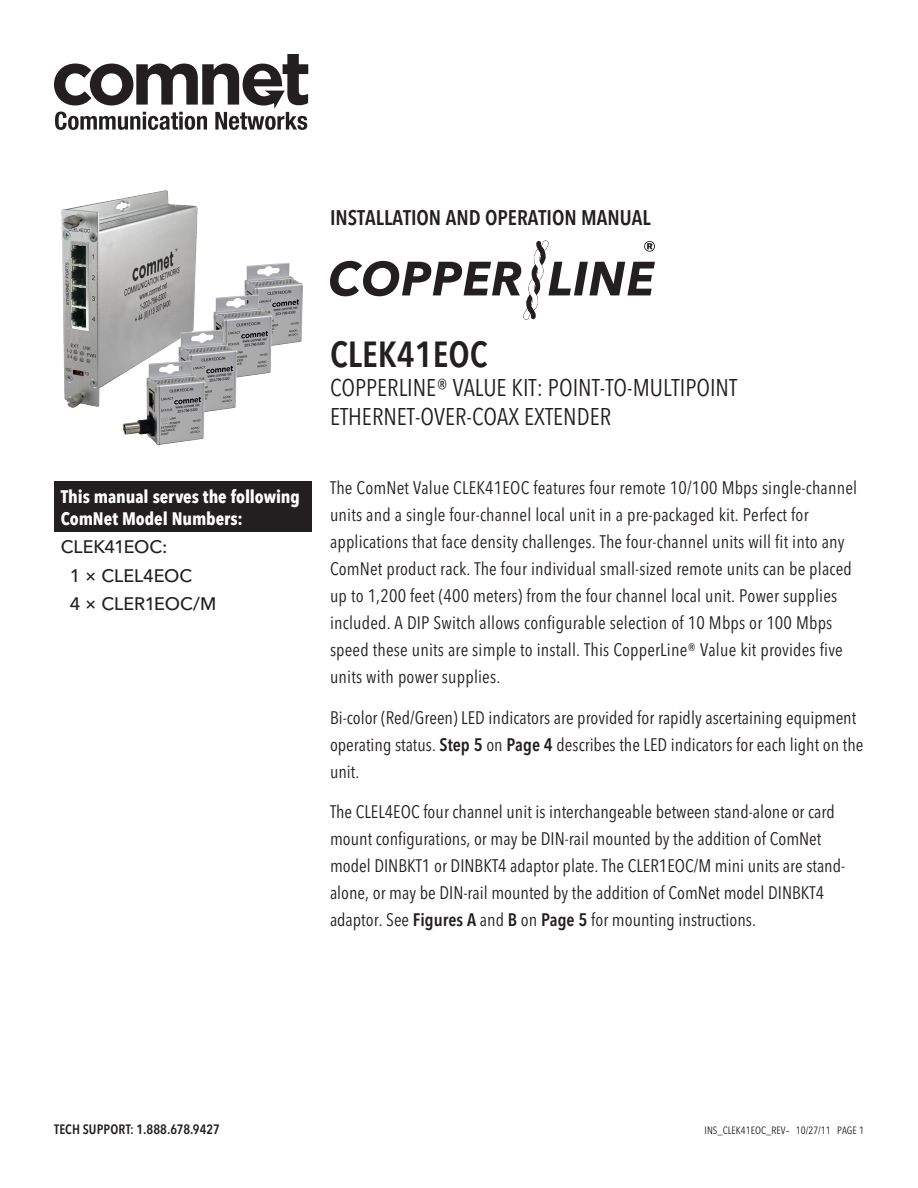
<style>
.page{position:relative;width:918px;height:1188px;background:#fff}
.page>*{position:absolute;margin:0;border:0;box-sizing:border-box;transform-origin:0 0}
.t1{font:600 condensed 36px "Avenir Next LT Pro";color:#231f20}
.t2{font:condensed 24px/28.8px "Avenir Next LT Pro";color:#231f20}
.t3{font:600 condensed 21px "Avenir Next LT Pro";color:#231f20}
.t4{font:condensed 18px/27px "Avenir Next LT Pro";letter-spacing:.01em;color:#231f20}
.t5{font:700 condensed 18px/21.6px "Avenir Next LT Pro";letter-spacing:-.005em;color:#fff}
.t6{font:500 18px "Avenir Next LT Pro";letter-spacing:-.005em;color:#231f20}
.t7{font:600 condensed 13.5px "Avenir Next LT Pro";letter-spacing:.005em;color:#231f20}
.t8{font:condensed 10.5px "Avenir Next LT Pro";color:#231f20}
.s1{font-stretch:condensed}
.s2{font-weight:600}
</style>
<div class="page">
<svg style="left:54px;top:54px;width:254px;height:76px"></svg>
<svg style="left:330px;top:241px;width:325px;height:79px"></svg>
<div style="left:54px;top:481px;width:258px;height:51px;background:#231f20"></div>
<img style="left:61px;top:190px;width:137px;height:218px">
<img style="left:244px;top:262px;width:59px;height:83px">
<img style="left:185px;top:281px;width:95px;height:96px">
<img style="left:150px;top:316px;width:95px;height:95px">
<img style="left:119px;top:347px;width:95px;height:98px">
<p class="t3" style="left:330px;top:205px;width:322px">INSTALLATION AND OPERATION MANUAL</p>
<p class="t5" style="left:61px;top:486px;width:241px">This manual serves the following<br>ComNet Model Numbers:</p>
<p class="t6" style="left:61px;top:536px;width:108px">CLEK41EOC:</p>
<p class="t6" style="left:70px;top:564px;width:124px">1 <span class="s1">×</span> CLEL4EOC</p>
<p class="t6" style="left:70px;top:593px;width:148px">4 <span class="s1">×</span> CLER1EOC/M</p>
<p class="t1" style="left:330px;top:333px;width:159px">CLEK41EOC</p>
<p class="t2" style="left:330px;top:373px;width:409px">COPPERLINE® VALUE KIT: POINT-TO-MULTIPOINT<br>ETHERNET-OVER-COAX EXTENDER</p>
<p class="t4" style="left:330px;top:474px;width:529px">The ComNet Value CLEK41EOC features four remote 10/100 Mbps single-channel units and a single four-channel local unit in a pre-packaged kit. Perfect for applications that face density challenges. The four-channel units will fit into any ComNet product rack. The four individual small-sized remote units can be placed up to 1,200 feet (400 meters) from the four channel local unit. Power supplies included. A DIP Switch allows configurable selection of 10 Mbps or 100 Mbps speed these units are simple to install. This CopperLine® Value kit provides five units with power supplies.</p>
<p class="t4" style="left:330px;top:704px;width:535px">Bi-color (Red/Green) LED indicators are provided for rapidly ascertaining equipment operating status. <span class="s2">Step 5</span> on <span class="s2">Page 4</span> describes the LED indicators for each light on the unit.</p>
<p class="t4" style="left:330px;top:798px;width:517px">The CLEL4EOC four channel unit is interchangeable between stand-alone or card mount configurations, or may be DIN-rail mounted by the addition of ComNet model DINBKT1 or DINBKT4 adaptor plate. The CLER1EOC/M mini units are stand&shy;alone, or may be DIN-rail mounted by the addition of ComNet model DINBKT4 adaptor. See <span class="s2">Figures A</span> and <span class="s2">B</span> on <span class="s2">Page 5</span> for mounting instructions.</p>
<p class="t7" style="left:54px;top:1121px;width:167px">TECH SUPPORT: 1.888.678.9427</p>
<p class="t8" style="left:705px;top:1124px;width:161px">INS_CLEK41EOC_REV– 10/27/11 PAGE 1</p>
</div>
